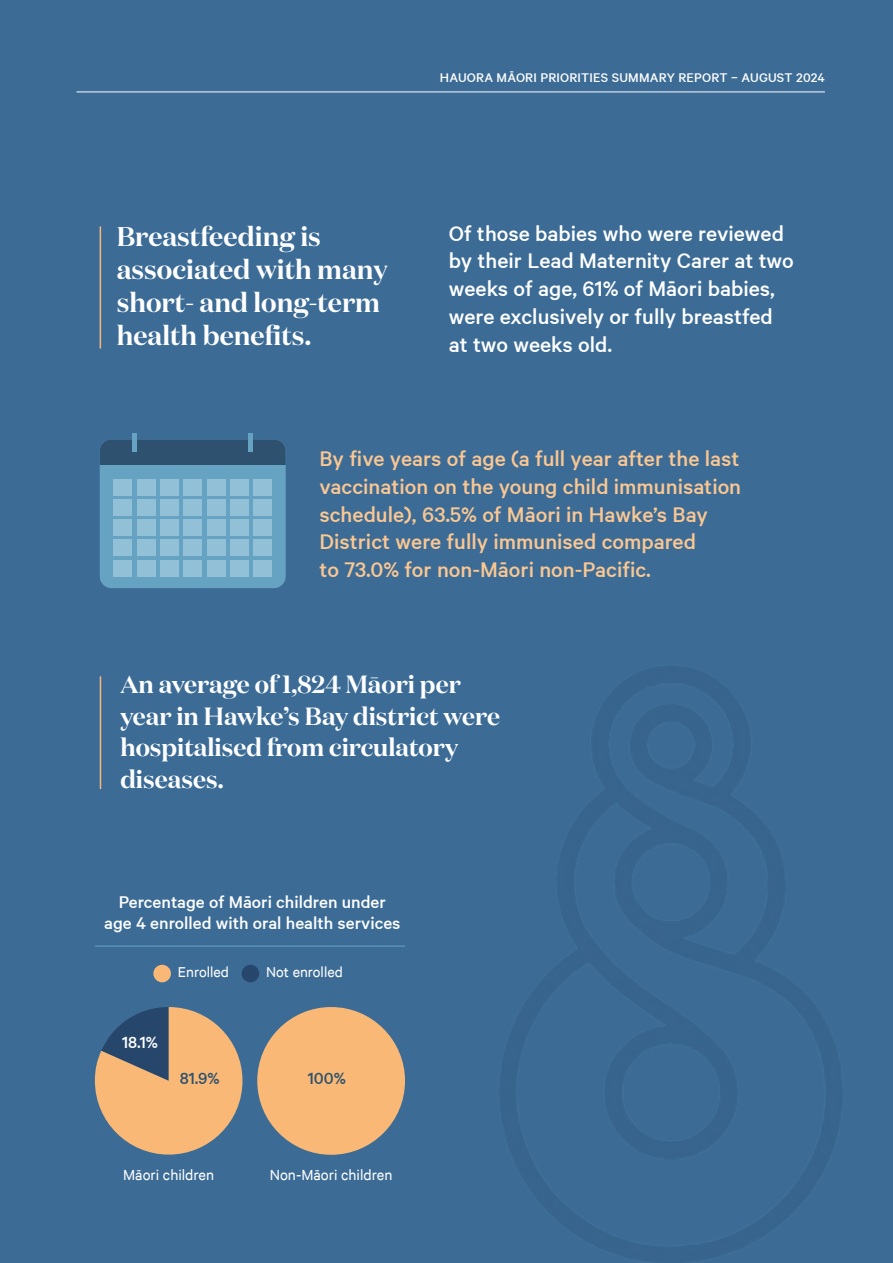
<style>
.page{position:relative;width:893px;height:1263px;background:#3c6c96}
.page>*{position:absolute;margin:0;border:0;box-sizing:border-box;transform-origin:0 0}
.t1{font:600 27px/33px "Test Domaine Display";color:#fff}
.t2{font:600 24.75px/31.7px "Domaine Display";color:#fff}
.t3{font:500 24px/27.8px "Calibre";color:#fbc792}
.t4{font:500 24px/27.8px "Calibre";color:#fff}
.t5{font:500 19.2px/21.6px "Calibre";color:#fff;text-align:center}
.t6{font:500 18.45px "Calibre";color:#2d516e}
.t7{font:500 18.45px "Calibre";color:#fff}
.t8{font:16.5px "Calibre";color:#fff}
.t9{font:16.2px "Calibre";color:#fff}
.t10{font:500 14.25px "Calibre";letter-spacing:.015em;color:#fff}
</style>
<div class="page">
<hr style="left:77px;top:92px;width:748px;height:1px;background:#fff">
<hr style="left:100px;top:226px;width:1px;height:122px;background:#f9b875">
<div style="left:100px;top:439px;width:186px;height:149px;background:#66a3c2;border-radius:12px"></div>
<div style="left:100px;top:439px;width:186px;height:26px;background:#2d516e"></div>
<div style="left:114px;top:479px;width:18px;height:16px;background:#92c0d7"></div>
<div style="left:137px;top:479px;width:18px;height:16px;background:#92c0d7"></div>
<div style="left:160px;top:479px;width:19px;height:16px;background:#92c0d7"></div>
<div style="left:183px;top:479px;width:19px;height:16px;background:#92c0d7"></div>
<div style="left:207px;top:479px;width:18px;height:16px;background:#92c0d7"></div>
<div style="left:230px;top:479px;width:19px;height:16px;background:#92c0d7"></div>
<div style="left:253px;top:479px;width:19px;height:16px;background:#92c0d7"></div>
<div style="left:114px;top:499px;width:18px;height:17px;background:#92c0d7"></div>
<div style="left:137px;top:499px;width:18px;height:17px;background:#92c0d7"></div>
<div style="left:160px;top:499px;width:19px;height:17px;background:#92c0d7"></div>
<div style="left:183px;top:499px;width:19px;height:17px;background:#92c0d7"></div>
<div style="left:207px;top:499px;width:18px;height:17px;background:#92c0d7"></div>
<div style="left:230px;top:499px;width:19px;height:17px;background:#92c0d7"></div>
<div style="left:253px;top:499px;width:19px;height:17px;background:#92c0d7"></div>
<div style="left:114px;top:520px;width:18px;height:16px;background:#92c0d7"></div>
<div style="left:137px;top:520px;width:18px;height:16px;background:#92c0d7"></div>
<div style="left:160px;top:520px;width:19px;height:16px;background:#92c0d7"></div>
<div style="left:183px;top:520px;width:19px;height:16px;background:#92c0d7"></div>
<div style="left:207px;top:520px;width:18px;height:16px;background:#92c0d7"></div>
<div style="left:230px;top:520px;width:19px;height:16px;background:#92c0d7"></div>
<div style="left:253px;top:520px;width:19px;height:16px;background:#92c0d7"></div>
<div style="left:114px;top:540px;width:18px;height:16px;background:#92c0d7"></div>
<div style="left:137px;top:540px;width:18px;height:16px;background:#92c0d7"></div>
<div style="left:160px;top:540px;width:19px;height:16px;background:#92c0d7"></div>
<div style="left:183px;top:540px;width:19px;height:16px;background:#92c0d7"></div>
<div style="left:207px;top:540px;width:18px;height:16px;background:#92c0d7"></div>
<div style="left:230px;top:540px;width:19px;height:16px;background:#92c0d7"></div>
<div style="left:253px;top:540px;width:19px;height:16px;background:#92c0d7"></div>
<div style="left:114px;top:561px;width:18px;height:16px;background:#92c0d7"></div>
<div style="left:137px;top:561px;width:18px;height:16px;background:#92c0d7"></div>
<div style="left:160px;top:561px;width:19px;height:16px;background:#92c0d7"></div>
<div style="left:183px;top:561px;width:19px;height:16px;background:#92c0d7"></div>
<div style="left:207px;top:561px;width:18px;height:16px;background:#92c0d7"></div>
<div style="left:230px;top:561px;width:19px;height:16px;background:#92c0d7"></div>
<div style="left:253px;top:561px;width:19px;height:16px;background:#92c0d7"></div>
<hr style="left:133px;top:433px;width:4px;height:18px;background:#66a3c2">
<hr style="left:249px;top:433px;width:4px;height:18px;background:#66a3c2">
<hr style="left:100px;top:676px;width:1px;height:113px;background:#f9b875">
<hr style="left:95px;top:946px;width:310px;height:1px;background:#66a3c2">
<div style="left:153px;top:965px;width:18px;height:17px;background:#f9b875;border-radius:50%"></div>
<div style="left:242px;top:965px;width:17px;height:17px;background:#27466b;border-radius:50%"></div>
<svg style="left:95px;top:1007px;width:147px;height:147px"></svg>
<div style="left:257px;top:1007px;width:148px;height:148px;background:#f9b875;border-radius:50%"></div>
<p class="t10" style="left:440px;top:69px;width:387px">HAUORA MĀORI PRIORITIES SUMMARY REPORT – AUGUST 2024</p>
<p class="t1" style="left:117px;top:220px;width:272px">Breastfeeding is associated with many short- and long-term health benefits.</p>
<p class="t4" style="left:449px;top:219px;width:347px">Of those babies who were reviewed by their Lead Maternity Carer at two weeks of age, 61% of Māori babies, were exclusively or fully breastfed at two weeks old.</p>
<p class="t3" style="left:319px;top:444px;width:423px">By five years of age (a full year after the last vaccination on the young child immunisation schedule), 63.5% of Māori in Hawke’s Bay District were fully immunised compared<br>to 73.0% for non-Māori non-Pacific.</p>
<p class="t2" style="left:120px;top:668px;width:381px">An average of 1,824 Māori per year in Hawke’s Bay district were hospitalised from circulatory diseases.</p>
<p class="t5" style="left:104px;top:890px;width:298px">Percentage of Māori children under age 4 enrolled with oral health services</p>
<p class="t9" style="left:178px;top:963px;width:53px">Enrolled</p>
<p class="t9" style="left:266px;top:963px;width:78px">Not enrolled</p>
<p class="t7" style="left:122px;top:1031px;width:37px">18.1%</p>
<p class="t6" style="left:180px;top:1067px;width:41px">81.9%</p>
<p class="t8" style="left:123px;top:1165px;width:93px">Māori children</p>
<p class="t6" style="left:308px;top:1067px;width:40px">100%</p>
<p class="t8" style="left:270px;top:1165px;width:124px">Non-Māori children</p>
</div>
